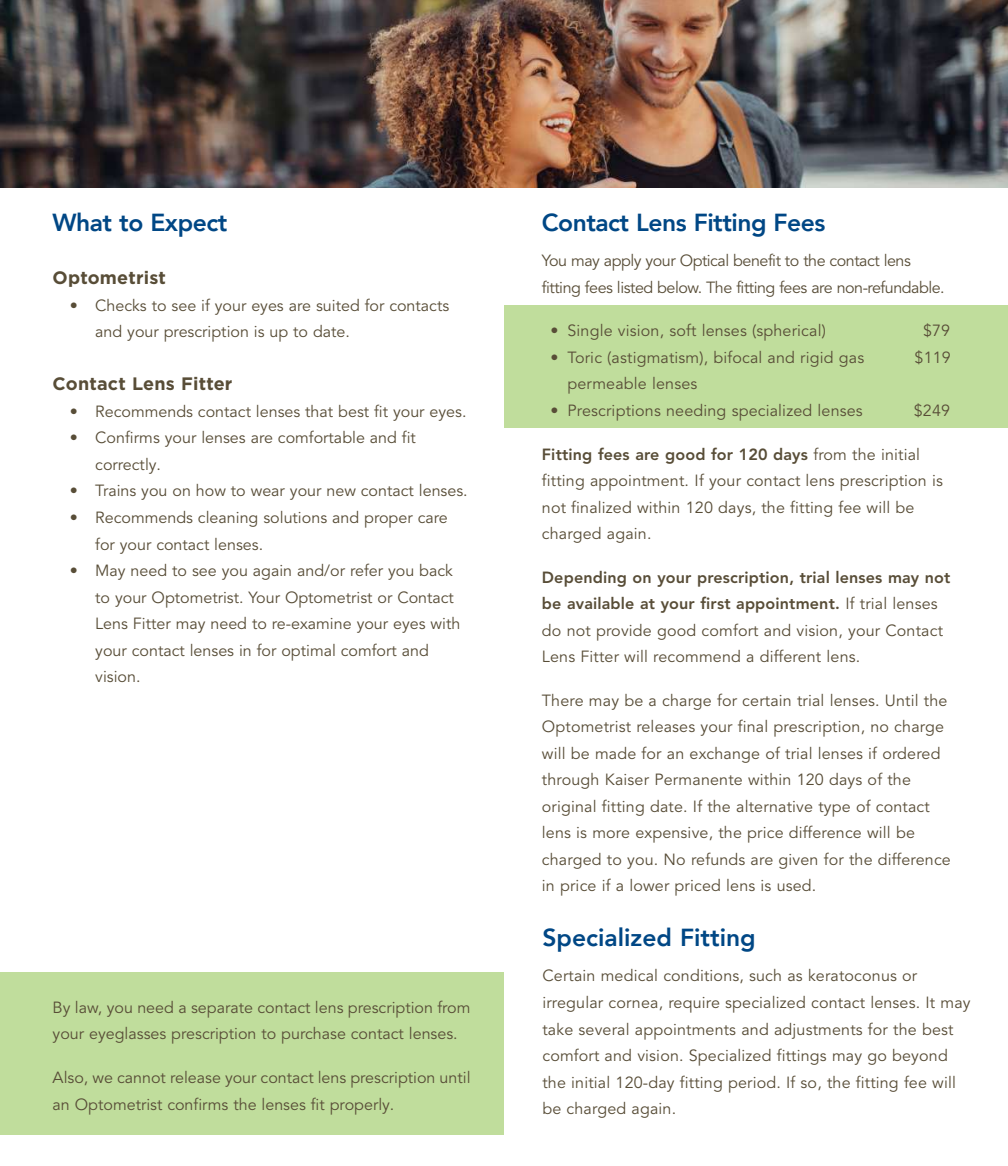
<style>
.page{position:relative;width:1008px;height:1166px;background:#fff}
.page>*{position:absolute;margin:0;border:0;box-sizing:border-box;transform-origin:0 0}
.t1{font:800 24.68px "Avenir";letter-spacing:-.02em;color:#004785}
.t2{font:800 24.68px "Avenir";color:#004785}
.t3{font:700 18.03px "Gotham";letter-spacing:.01em;color:#584d37}
.t4{font:16.1px/26.4px "Avenir LT Pro";letter-spacing:.01em;color:#584d37}
.t5{font:16.1px/26.4px "Avenir LT Pro";letter-spacing:-.03em;color:#584d37}
.s1{font-weight:800}
</style>
<div class="page">
<div style="left:504px;top:305px;width:504px;height:122px;background:#c0dd9c"></div>
<div style="left:0;top:971px;width:504px;height:163px;background:#c0dd9c"></div>
<img style="left:0;top:0;width:1008px;height:187px">
<h1 class="t1" style="left:53px;top:203px;width:176px">What to Expect</h1>
<p class="t3" style="left:53px;top:266px;width:115px">Optometrist</p>
<p class="t4" style="left:95px;top:292px;width:356px;text-indent:-26px">• Checks to see if your eyes are suited for contacts and your prescription is up to date.</p>
<p class="t3" style="left:53px;top:372px;width:181px">Contact Lens Fitter</p>
<p class="t4" style="left:70px;top:398px;width:398px">• Recommends contact lenses that best fit your eyes.</p>
<p class="t4" style="left:95px;top:425px;width:322px;text-indent:-26px">• Confirms your lenses are comfortable and fit correctly.</p>
<p class="t4" style="left:70px;top:478px;width:400px">• Trains you on how to wear your new contact lenses.</p>
<p class="t4" style="left:95px;top:504px;width:354px;text-indent:-26px">• Recommends cleaning solutions and proper care for your contact lenses.</p>
<p class="t4" style="left:95px;top:557px;width:367px;text-indent:-26px">• May need to see you again and/or refer you back to your Optometrist. Your Optometrist or Contact Lens Fitter may need to re-examine your eyes with your contact lenses in for optimal comfort and vision.</p>
<p class="t4" style="left:53px;top:994px;width:419px">By law, you need a separate contact lens prescription from your eyeglasses prescription to purchase contact lenses.</p>
<p class="t4" style="left:53px;top:1064px;width:419px">Also, we cannot release your contact lens prescription until an Optometrist confirms the lenses fit properly.</p>
<h1 class="t1" style="left:542px;top:203px;width:285px">Contact Lens Fitting Fees</h1>
<p class="t5" style="left:542px;top:248px;width:404px">You may apply your Optical benefit to the contact lens fitting fees listed below. The fitting fees are non-refundable.</p>
<p class="t4" style="left:550px;top:318px;width:277px">• Single vision, soft lenses (spherical)</p>
<p class="t4" style="left:923px;top:318px;width:29px">$79</p>
<p class="t4" style="left:550px;top:344px;width:315px">• Toric (astigmatism), bifocal and rigid gas</p>
<p class="t4" style="left:915px;top:344px;width:38px">$119</p>
<p class="t4" style="left:567px;top:371px;width:131px">permeable lenses</p>
<p class="t4" style="left:550px;top:397px;width:314px">• Prescriptions needing specialized lenses</p>
<p class="t4" style="left:914px;top:397px;width:38px">$249</p>
<p class="t4" style="left:542px;top:441px;width:403px"><span class="s1">Fitting fees are good for 120 days</span> from the initial fitting appointment. If your contact lens prescription is not finalized within 120 days, the fitting fee will be charged again.</p>
<p class="t4" style="left:542px;top:564px;width:410px"><span class="s1">Depending on your prescription, trial lenses may not be available at your first appointment.</span> If trial lenses do not provide good comfort and vision, your Contact Lens Fitter will recommend a different lens.</p>
<p class="t4" style="left:542px;top:687px;width:410px">There may be a charge for certain trial lenses. Until the Optometrist releases your final prescription, no charge will be made for an exchange of trial lenses if ordered through Kaiser Permanente within 120 days of the original fitting date. If the alternative type of contact lens is more expensive, the price difference will be charged to you. No refunds are given for the difference in price if a lower priced lens is used.</p>
<h1 class="t2" style="left:542px;top:918px;width:215px">Specialized Fitting</h1>
<p class="t4" style="left:542px;top:963px;width:430px">Certain medical conditions, such as keratoconus or irregular cornea, require specialized contact lenses. It may take several appointments and adjustments for the best comfort and vision. Specialized fittings may go beyond the initial 120-day fitting period. If so, the fitting fee will be charged again.</p>
</div>
